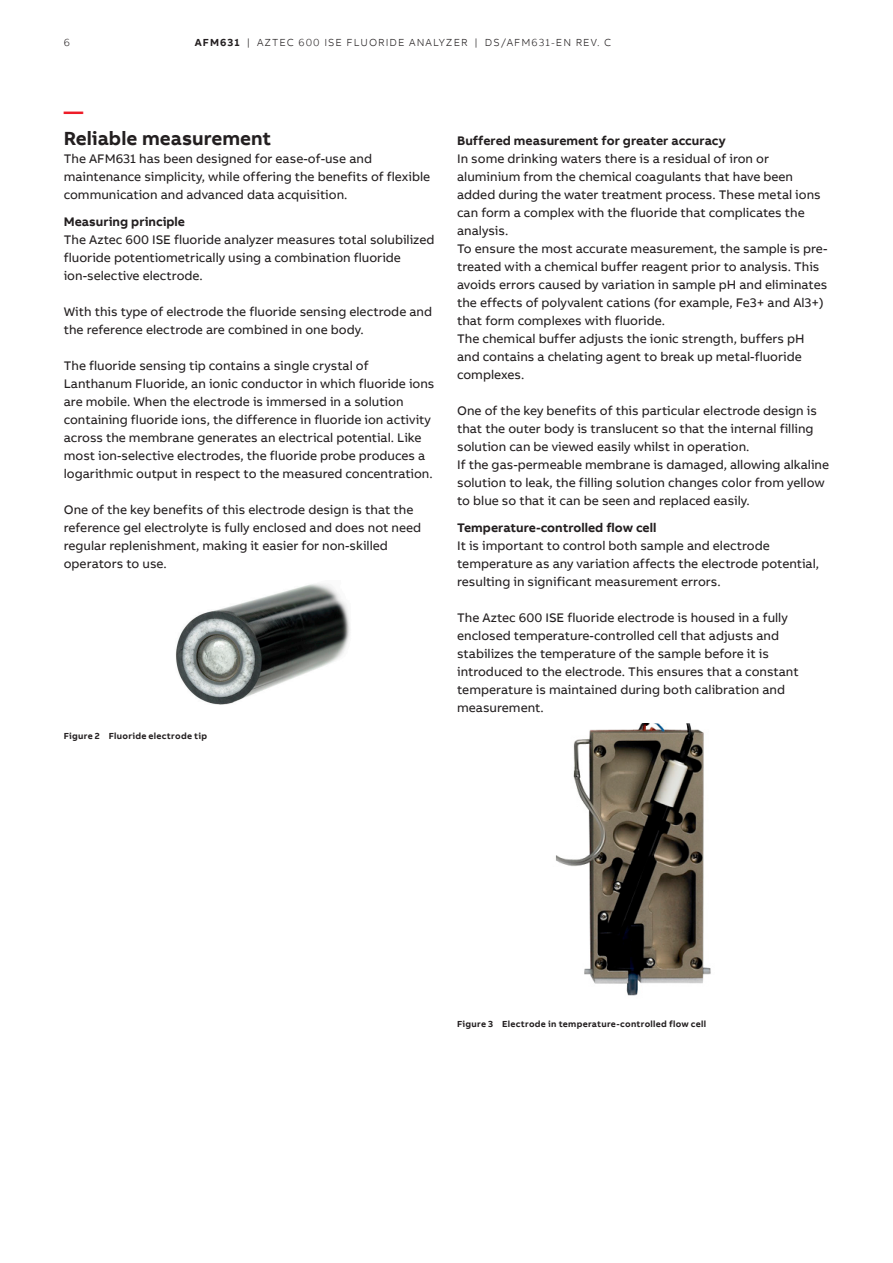
<style>
.page{position:relative;width:893px;height:1263px;background:#fff}
.page>*{position:absolute;margin:0;border:0;box-sizing:border-box;transform-origin:0 0}
.Heading_Level_1_Bold{font:700 19.5px "AB Bvoice";color:#231f20}
.Cursor_Bold_13pt_18p{font:700 19.5px "AB Bvoice";color:#ee1c28}
.Body_text_8_5pt_12pt{font:12.75px/18px "AB Bvoice";color:#231f20}
.Heading_Level_2_8_5p{font:700 12.75px "AB Bvoice";color:#231f20}
.t1{font:300 10.5px "AB Bvoice";letter-spacing:.1em;color:#231f20}
.t2{font:700 9px "AB Bvoice";letter-spacing:.03em;color:#231f20}
.s1{font-weight:700}
</style>
<div class="page">
<img style="left:176px;top:583px;width:174px;height:122px">
<img style="left:555px;top:723px;width:156px;height:273px">
<p class="t1" style="left:64px;top:36px;width:8px">6</p>
<p class="t1" style="left:195px;top:36px;width:418px"><span class="s1">AFM631</span> | AZTEC 600 ISE FLUORIDE ANALYZER | DS/AFM631-EN REV. C</p>
<p class="Cursor_Bold_13pt_18p" style="left:64px;top:99px;width:21px">—</p>
<p class="Heading_Level_1_Bold" style="left:64px;top:126px;width:209px">Reliable measurement</p>
<p class="Body_text_8_5pt_12pt" style="left:64px;top:150px;width:368px">The AFM631 has been designed for ease-of-use and maintenance simplicity, while offering the benefits of flexible communication and advanced data acquisition.</p>
<p class="Heading_Level_2_8_5p" style="left:64px;top:214px;width:123px">Measuring principle</p>
<p class="Body_text_8_5pt_12pt" style="left:64px;top:231px;width:372px">The Aztec 600 ISE fluoride analyzer measures total solubilized fluoride potentiometrically using a combination fluoride ion-selective electrode.</p>
<p class="Body_text_8_5pt_12pt" style="left:64px;top:303px;width:370px">With this type of electrode the fluoride sensing electrode and the reference electrode are combined in one body.</p>
<p class="Body_text_8_5pt_12pt" style="left:64px;top:357px;width:372px">The fluoride sensing tip contains a single crystal of Lanthanum Fluoride, an ionic conductor in which fluoride ions are mobile. When the electrode is immersed in a solution containing fluoride ions, the difference in fluoride ion activity across the membrane generates an electrical potential. Like most ion-selective electrodes, the fluoride probe produces a logarithmic output in respect to the measured concentration.</p>
<p class="Body_text_8_5pt_12pt" style="left:64px;top:501px;width:359px">One of the key benefits of this electrode design is that the reference gel electrolyte is fully enclosed and does not need regular replenishment, making it easier for non-skilled operators to use.</p>
<p class="t2" style="left:64px;top:730px;width:145px">Figure 2 Fluoride electrode tip</p>
<p class="Heading_Level_2_8_5p" style="left:457px;top:133px;width:270px">Buffered measurement for greater accuracy</p>
<p class="Body_text_8_5pt_12pt" style="left:457px;top:150px;width:365px">In some drinking waters there is a residual of iron or aluminium from the chemical coagulants that have been added during the water treatment process. These metal ions can form a complex with the fluoride that complicates the analysis.</p>
<p class="Body_text_8_5pt_12pt" style="left:457px;top:240px;width:372px">To ensure the most accurate measurement, the sample is pre&shy;treated with a chemical buffer reagent prior to analysis. This avoids errors caused by variation in sample pH and eliminates the effects of polyvalent cations (for example, Fe3+ and Al3+) that form complexes with fluoride.</p>
<p class="Body_text_8_5pt_12pt" style="left:457px;top:330px;width:349px">The chemical buffer adjusts the ionic strength, buffers pH and contains a chelating agent to break up metal-fluoride complexes.</p>
<p class="Body_text_8_5pt_12pt" style="left:457px;top:402px;width:361px">One of the key benefits of this particular electrode design is that the outer body is translucent so that the internal filling solution can be viewed easily whilst in operation.</p>
<p class="Body_text_8_5pt_12pt" style="left:457px;top:456px;width:374px">If the gas-permeable membrane is damaged, allowing alkaline solution to leak, the filling solution changes color from yellow to blue so that it can be seen and replaced easily.</p>
<p class="Heading_Level_2_8_5p" style="left:457px;top:520px;width:201px">Temperature-controlled flow cell</p>
<p class="Body_text_8_5pt_12pt" style="left:457px;top:537px;width:363px">It is important to control both sample and electrode temperature as any variation affects the electrode potential, resulting in significant measurement errors.</p>
<p class="Body_text_8_5pt_12pt" style="left:457px;top:609px;width:343px">The Aztec 600 ISE fluoride electrode is housed in a fully enclosed temperature-controlled cell that adjusts and stabilizes the temperature of the sample before it is introduced to the electrode. This ensures that a constant temperature is maintained during both calibration and measurement.</p>
<p class="t2" style="left:457px;top:1018px;width:251px">Figure 3 Electrode in temperature-controlled flow cell</p>
</div>
